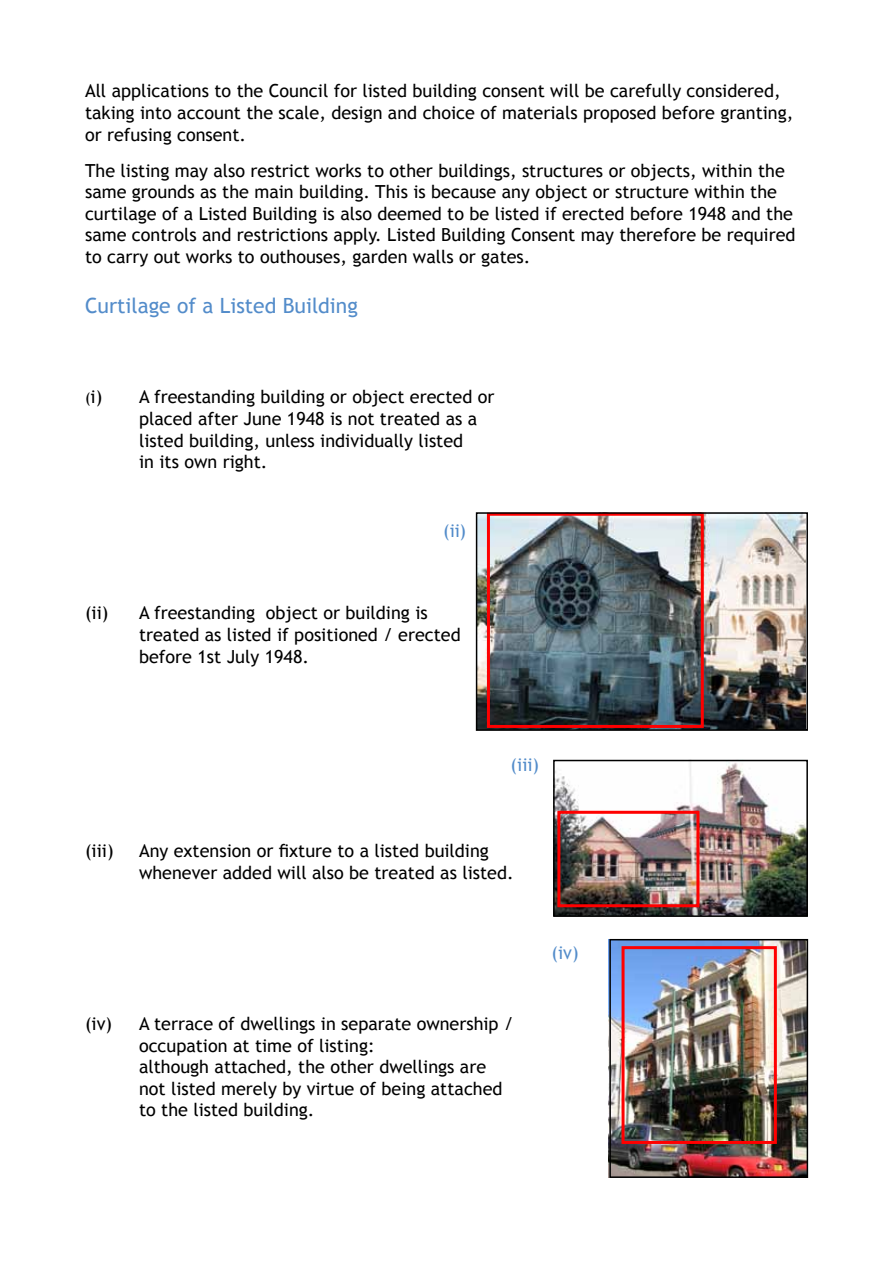
<style>
.page{position:relative;width:893px;height:1263px;background:#fff}
.page>*{position:absolute;margin:0;border:0;box-sizing:border-box;transform-origin:0 0}
.t1{font:21px "Trebuchet MS";color:#538cca}
.t2{font:18px/21.6px "Trebuchet MS";color:#000}
.t3{font:18px "Trebuchet MS";color:#538cca}
.s1{font-size:15px}
</style>
<div class="page">
<img style="left:612px;top:942px;width:193px;height:233px">
<div style="left:621px;top:946px;width:156px;height:198px;border:3px solid #f00"></div>
<div style="left:609px;top:939px;width:199px;height:239px;border:2px solid #000"></div>
<img style="left:556px;top:763px;width:249px;height:151px">
<div style="left:557px;top:811px;width:142px;height:96px;border:3px solid #f00"></div>
<div style="left:553px;top:760px;width:255px;height:157px;border:2px solid #000"></div>
<img style="left:479px;top:515px;width:326px;height:213px">
<div style="left:487px;top:513px;width:217px;height:215px;border:3px solid #f00"></div>
<div style="left:476px;top:512px;width:332px;height:219px;border:2px solid #000"></div>
<p class="t2" style="left:85px;top:80px;width:710px">All applications to the Council for listed building consent will be carefully considered, taking into account the scale, design and choice of materials proposed before granting, or refusing consent.</p>
<p class="t2" style="left:85px;top:160px;width:712px">The listing may also restrict works to other buildings, structures or objects, within the same grounds as the main building. This is because any object or structure within the curtilage of a Listed Building is also deemed to be listed if erected before 1948 and the same controls and restrictions apply. Listed Building Consent may therefore be required to carry out works to outhouses, garden walls or gates.</p>
<p class="t1" style="left:85px;top:294px;width:274px">Curtilage of a Listed Building</p>
<p class="t2" style="left:139px;top:386px;width:357px;text-indent:-54px"><span class="s1">(</span>i) A freestanding building or object erected or placed after June 1948 is not treated as a listed building, unless individually listed<br>in its own right.</p>
<p class="t3" style="left:443px;top:520px;width:24px">(ii)</p>
<p class="t2" style="left:85px;top:602px;width:25px">(ii)</p>
<p class="t2" style="left:139px;top:602px;width:323px">A freestanding object or building is treated as listed if positioned / erected before 1st July 1948.</p>
<p class="t3" style="left:511px;top:754px;width:30px">(iii)</p>
<p class="t2" style="left:85px;top:840px;width:30px">(iii)</p>
<p class="t2" style="left:139px;top:840px;width:376px">Any extension or fixture to a listed building whenever added will also be treated as listed.</p>
<p class="t2" style="left:85px;top:1013px;width:29px">(iv)</p>
<p class="t2" style="left:139px;top:1013px;width:376px">A terrace of dwellings in separate ownership / occupation at time of listing:<br>although attached, the other dwellings are not listed merely by virtue of being attached to the listed building.</p>
<p class="t3" style="left:551px;top:942px;width:29px">(iv)</p>
</div>
